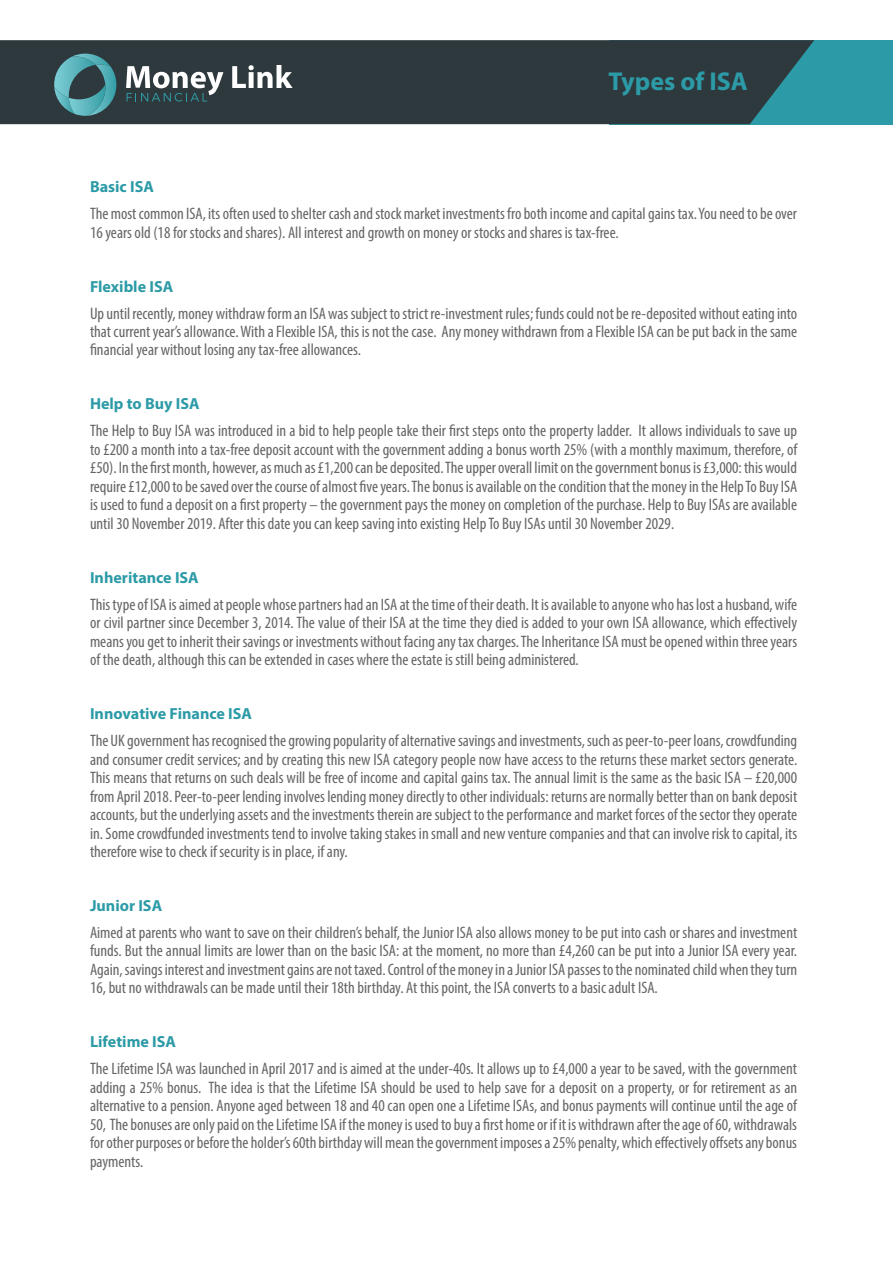
<style>
.page{position:relative;width:893px;height:1263px;background:#fff}
.page>*{position:absolute;margin:0;border:0;box-sizing:border-box;transform-origin:0 0}
.t1{font:700 25.95px "Myriad Pro";color:#2c9ba7}
.t2{font:condensed 16.65px/18.5px "Myriad Pro";color:#656565;text-align:justify}
.t3{font:700 16.05px "Myriad Pro";color:#2c9ba7}
</style>
<div class="page">
<div style="left:610px;top:40px;width:283px;height:84px;background:#2c9ba7"></div>
<div style="left:0;top:40px;width:814px;height:84px;background:#2e393d"></div>
<svg style="left:54px;top:54px;width:62px;height:62px;background:#477e84"></svg>
<svg style="left:232px;top:65px;width:61px;height:23px"></svg>
<svg style="left:126px;top:66px;width:97px;height:36px"></svg>
<h1 class="t1" style="left:608px;top:65px;width:141px">Types of ISA</h1>
<p class="t3" style="left:90px;top:176px;width:65px">Basic ISA</p>
<p class="t2" style="left:90px;top:204px;width:708px">The most common ISA, its often used to shelter cash and stock market investments fro both income and capital gains tax. You need to be over<br>16 years old (18 for stocks and shares). All interest and growth on money or stocks and shares is tax-free.</p>
<p class="t3" style="left:90px;top:276px;width:85px">Flexible ISA</p>
<p class="t2" style="left:90px;top:304px;width:709px">Up until recently, money withdraw form an ISA was subject to strict re-investment rules; funds could not be re-deposited without eating into that current year’s allowance. With a Flexible ISA, this is not the case. Any money withdrawn from a Flexible ISA can be put back in the same financial year without losing any tax-free allowances.</p>
<p class="t3" style="left:90px;top:394px;width:111px">Help to Buy ISA</p>
<p class="t2" style="left:90px;top:421px;width:709px">The Help to Buy ISA was introduced in a bid to help people take their first steps onto the property ladder. It allows individuals to save up to £200 a month into a tax-free deposit account with the government adding a bonus worth 25% (with a monthly maximum, therefore, of £50). In the first month, however, as much as £1,200 can be deposited. The upper overall limit on the government bonus is £3,000: this would require £12,000 to be saved over the course of almost five years. The bonus is available on the condition that the money in the Help To Buy ISA is used to fund a deposit on a first property – the government pays the money on completion of the purchase. Help to Buy ISAs are available until 30 November 2019. After this date you can keep saving into existing Help To Buy ISAs until 30 November 2029.</p>
<p class="t3" style="left:90px;top:567px;width:110px">Inheritance ISA</p>
<p class="t2" style="left:90px;top:595px;width:709px">This type of ISA is aimed at people whose partners had an ISA at the time of their death. It is available to anyone who has lost a husband, wife or civil partner since December 3, 2014. The value of their ISA at the time they died is added to your own ISA allowance, which effectively means you get to inherit their savings or investments without facing any tax charges. The Inheritance ISA must be opened within three years of the death, although this can be extended in cases where the estate is still being administered.</p>
<p class="t3" style="left:90px;top:703px;width:164px">Innovative Finance ISA</p>
<p class="t2" style="left:90px;top:731px;width:709px">The UK government has recognised the growing popularity of alternative savings and investments, such as peer-to-peer loans, crowdfunding and consumer credit services; and by creating this new ISA category people now have access to the returns these market sectors generate.<br>This means that returns on such deals will be free of income and capital gains tax. The annual limit is the same as the basic ISA – £20,000 from April 2018. Peer-to-peer lending involves lending money directly to other individuals: returns are normally better than on bank deposit accounts, but the underlying assets and the investments therein are subject to the performance and market forces of the sector they operate in. Some crowdfunded investments tend to involve taking stakes in small and new venture companies and that can involve risk to capital, its therefore wise to check if security is in place, if any.</p>
<p class="t3" style="left:90px;top:895px;width:74px">Junior ISA</p>
<p class="t2" style="left:90px;top:923px;width:709px">Aimed at parents who want to save on their children’s behalf, the Junior ISA also allows money to be put into cash or shares and investment funds. But the annual limits are lower than on the basic ISA: at the moment, no more than £4,260 can be put into a Junior ISA every year.<br>Again, savings interest and investment gains are not taxed. Control of the money in a Junior ISA passes to the nominated child when they turn 16, but no withdrawals can be made until their 18th birthday. At this point, the ISA converts to a basic adult ISA.</p>
<p class="t3" style="left:90px;top:1031px;width:88px">Lifetime ISA</p>
<p class="t2" style="left:90px;top:1059px;width:709px">The Lifetime ISA was launched in April 2017 and is aimed at the under-40s. It allows up to £4,000 a year to be saved, with the government adding a 25% bonus. The idea is that the Lifetime ISA should be used to help save for a deposit on a property, or for retirement as an alternative to a pension. Anyone aged between 18 and 40 can open one a Lifetime ISAs, and bonus payments will continue until the age of 50, The bonuses are only paid on the Lifetime ISA if the money is used to buy a first home or if it is withdrawn after the age of 60, withdrawals for other purposes or before the holder’s 60th birthday will mean the government imposes a 25% penalty, which effectively offsets any bonus payments.</p>
</div>
